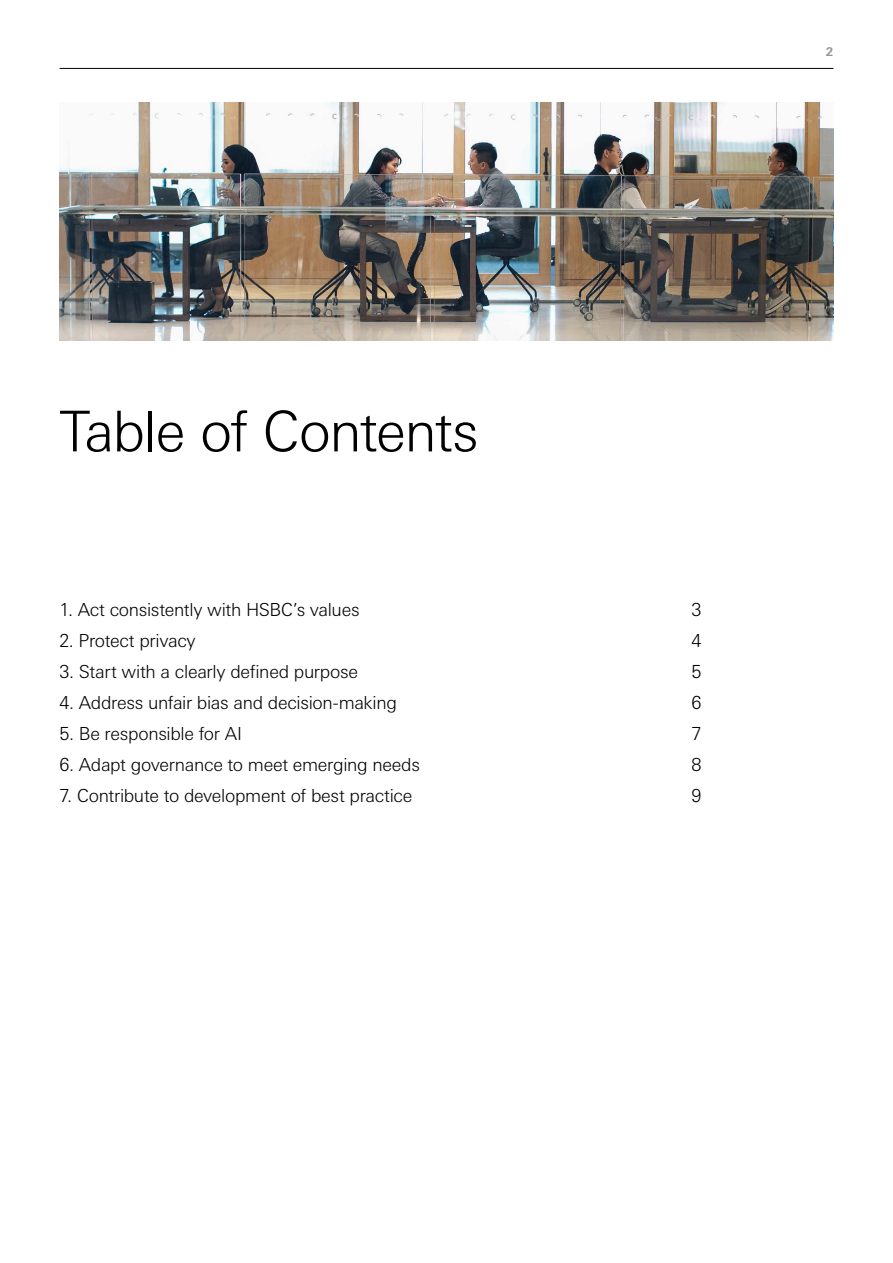
<style>
.page{position:relative;width:893px;height:1263px;background:#fff}
.page>*{position:absolute;margin:0;border:0;box-sizing:border-box;transform-origin:0 0}
.t1{font:300 56.25px "Univers Nextfor HSBC";letter-spacing:-.03em;color:#000}
.t2{font:300 18px "Univers Nextfor HSBC";letter-spacing:-.02em;color:#000}
.t3{font:700 12px "Univers Nextfor HSBC";color:#939598}
</style>
<div class="page">
<hr style="left:60px;top:68px;width:773px;height:1px;background:#000">
<img style="left:60px;top:102px;width:773px;height:238px">
<p class="t3" style="left:826px;top:43px;width:9px">2</p>
<p class="t1" style="left:60px;top:392px;width:421px">Table of Contents</p>
<p class="t2" style="left:60px;top:597px;width:302px">1. Act consistently with HSBC’s values</p>
<p class="t2" style="left:691px;top:597px;width:12px">3</p>
<p class="t2" style="left:60px;top:628px;width:138px">2. Protect privacy</p>
<p class="t2" style="left:691px;top:628px;width:12px">4</p>
<p class="t2" style="left:60px;top:659px;width:300px">3. Start with a clearly defined purpose</p>
<p class="t2" style="left:691px;top:659px;width:12px">5</p>
<p class="t2" style="left:60px;top:690px;width:339px">4. Address unfair bias and decision-making</p>
<p class="t2" style="left:691px;top:690px;width:12px">6</p>
<p class="t2" style="left:60px;top:721px;width:184px">5. Be responsible for AI</p>
<p class="t2" style="left:691px;top:721px;width:12px">7</p>
<p class="t2" style="left:60px;top:752px;width:362px">6. Adapt governance to meet emerging needs</p>
<p class="t2" style="left:691px;top:752px;width:12px">8</p>
<p class="t2" style="left:60px;top:783px;width:354px">7. Contribute to development of best practice</p>
<p class="t2" style="left:691px;top:783px;width:12px">9</p>
</div>
